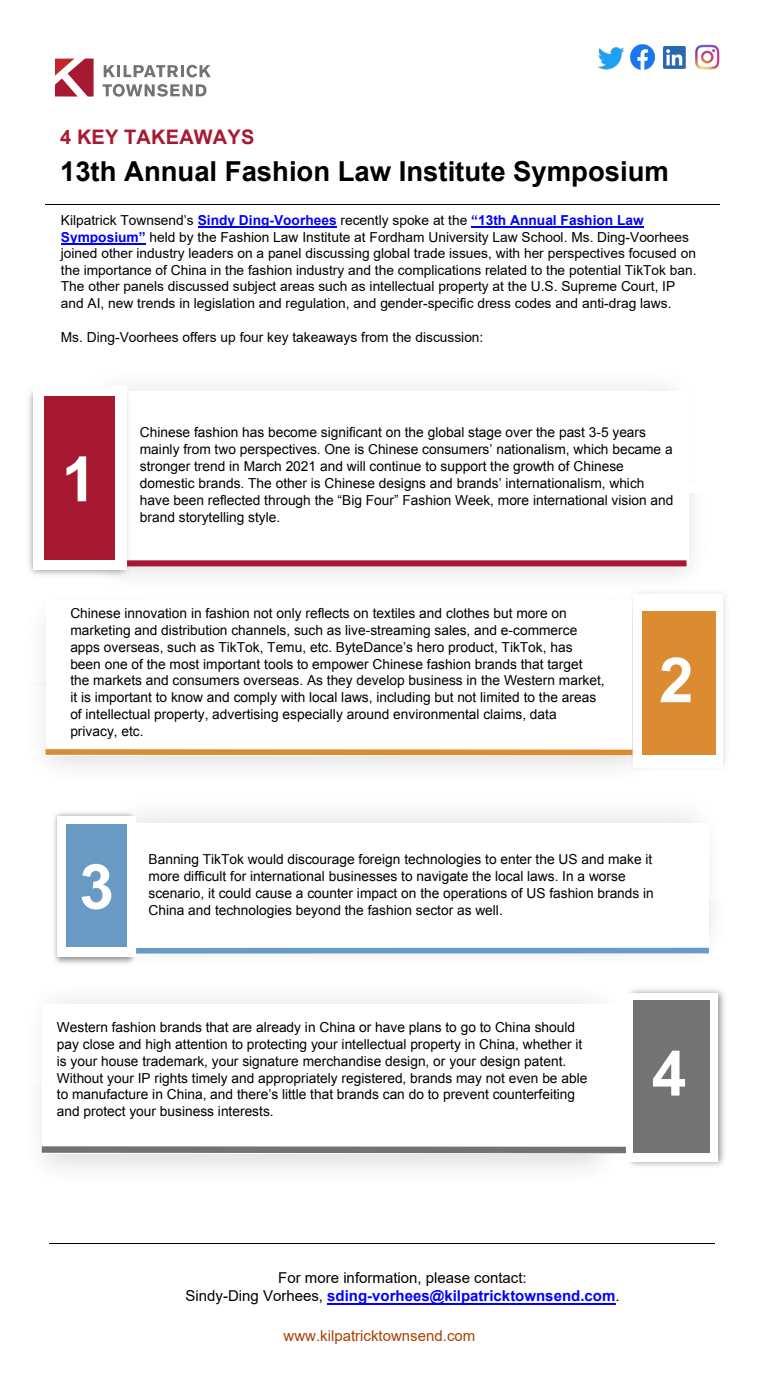
<style>
.page{position:relative;width:765px;height:1398px;background:#fff}
.page>*{position:absolute;margin:0;border:0;box-sizing:border-box;transform-origin:0 0}
.t1{font:700 62.5px "Arial";color:#fff}
.t2{font:700 27.5px "Arial";color:#000}
.t3{font:700 20px "Arial";letter-spacing:.01em;color:#a71930}
.t4{font:15px/18px "Arial";color:#000;text-align:center}
.t5{font:15px "Arial";color:#aa4000}
.t6{font:13.75px/16.9px "Arial";color:#000}
.s1{font-weight:700;color:#00f}
</style>
<div class="page">
<hr style="left:50px;top:1243px;width:665px;height:1px;background:#000">
<svg style="left:104px;top:65px;width:107px;height:12px"></svg>
<svg style="left:103px;top:84px;width:103px;height:13px"></svg>
<svg style="left:55px;top:59px;width:39px;height:38px"></svg>
<img style="left:29px;top:386px;width:103px;height:192px">
<div style="left:33px;top:385px;width:93px;height:185px;background:#fff"></div>
<div style="left:45px;top:396px;width:70px;height:163px;background:#a71930"></div>
<div style="left:127px;top:560px;width:560px;height:6px;background:#a71930"></div>
<div style="left:633px;top:594px;width:89px;height:173px;background:#fff"></div>
<div style="left:642px;top:611px;width:73px;height:143px;background:#db8b32"></div>
<div style="left:46px;top:599px;width:586px;height:156px;background:#fff"></div>
<svg style="left:40px;top:746px;width:593px;height:12px"></svg>
<img style="left:54px;top:809px;width:84px;height:156px">
<div style="left:58px;top:816px;width:78px;height:140px;background:#fff"></div>
<div style="left:67px;top:824px;width:60px;height:122px;background:#689ac4"></div>
<div style="left:132px;top:824px;width:577px;height:129px;background:#fff"></div>
<div style="left:136px;top:947px;width:573px;height:6px;background:#689ac4"></div>
<img style="left:629px;top:989px;width:96px;height:177px">
<div style="left:626px;top:993px;width:92px;height:168px;background:#fff"></div>
<div style="left:633px;top:1000px;width:76px;height:152px;background:#737373"></div>
<svg style="left:36px;top:1143px;width:590px;height:13px"></svg>
<img style="left:695px;top:44px;width:25px;height:26px">
<img style="left:631px;top:45px;width:24px;height:24px">
<img style="left:663px;top:47px;width:24px;height:22px">
<img style="left:598px;top:47px;width:27px;height:23px">
<hr style="left:61px;top:243px;width:85px;height:2px;background:#00f">
<hr style="left:472px;top:226px;width:172px;height:2px;background:#00f">
<hr style="left:198px;top:226px;width:138px;height:2px;background:#00f">
<hr style="left:327px;top:1303px;width:288px;height:1px;background:#00f">
<hr style="left:45px;top:204px;width:675px;height:1px;background:#000">
<p class="t3" style="left:60px;top:126px;width:196px">4 KEY TAKEAWAYS</p>
<p class="t2" style="left:60px;top:156px;width:610px">13th Annual Fashion Law Institute Symposium</p>
<p class="t6" style="left:61px;top:212px;width:637px;line-height:16.5px">Kilpatrick Townsend’s <span class="s1">Sindy Ding-Voorhees</span> recently spoke at the <span class="s1">“13th Annual Fashion Law Symposium”</span> held by the Fashion Law Institute at Fordham University Law School. Ms. Ding-Voorhees joined other industry leaders on a panel discussing global trade issues, with her perspectives focused on the importance of China in the fashion industry and the complications related to the potential TikTok ban.<br>The other panels discussed subject areas such as intellectual property at the U.S. Supreme Court, IP and AI, new trends in legislation and regulation, and gender-specific dress codes and anti-drag laws.</p>
<p class="t6" style="left:61px;top:329px;width:424px">Ms. Ding-Voorhees offers up four key takeaways from the discussion:</p>
<p class="t1" style="left:62px;top:445px;width:36px">1</p>
<p class="t6" style="left:140px;top:424px;width:535px">Chinese fashion has become significant on the global stage over the past 3-5 years mainly from two perspectives. One is Chinese consumers’ nationalism, which became a stronger trend in March 2021 and will continue to support the growth of Chinese domestic brands. The other is Chinese designs and brands’ internationalism, which have been reflected through the “Big Four” Fashion Week, more international vision and brand storytelling style.</p>
<p class="t6" style="left:70px;top:604px;width:536px">Chinese innovation in fashion not only reflects on textiles and clothes but more on marketing and distribution channels, such as live-streaming sales, and e-commerce apps overseas, such as TikTok, Temu, etc. ByteDance’s hero product, TikTok, has been one of the most important tools to empower Chinese fashion brands that target the markets and consumers overseas. As they develop business in the Western market, it is important to know and comply with local laws, including but not limited to the areas of intellectual property, advertising especially around environmental claims, data privacy, etc.</p>
<p class="t1" style="left:659px;top:645px;width:36px">2</p>
<p class="t1" style="left:79px;top:852px;width:36px">3</p>
<p class="t6" style="left:149px;top:851px;width:507px">Banning TikTok would discourage foreign technologies to enter the US and make it more difficult for international businesses to navigate the local laws. In a worse scenario, it could cause a counter impact on the operations of US fashion brands in</p>
<p class="t6" style="left:149px;top:902px;width:356px">China and technologies beyond the fashion sector as well.</p>
<p class="t6" style="left:57px;top:1018px;width:532px">Western fashion brands that are already in China or have plans to go to China should pay close and high attention to protecting your intellectual property in China, whether it is your house trademark, your signature merchandise design, or your design patent.<br>Without your IP rights timely and appropriately registered, brands may not even be able to manufacture in China, and there’s little that brands can do to prevent counterfeiting and protect your business interests.</p>
<p class="t1" style="left:652px;top:1039px;width:36px">4</p>
<p class="t4" style="left:186px;top:1268px;width:435px">For more information, please contact:<br>Sindy-Ding Vorhees, <span class="s1">sding-vorhees@kilpatricktownsend.com</span>.</p>
<p class="t5" style="left:284px;top:1325px;width:193px">www.kilpatricktownsend.com</p>
</div>
